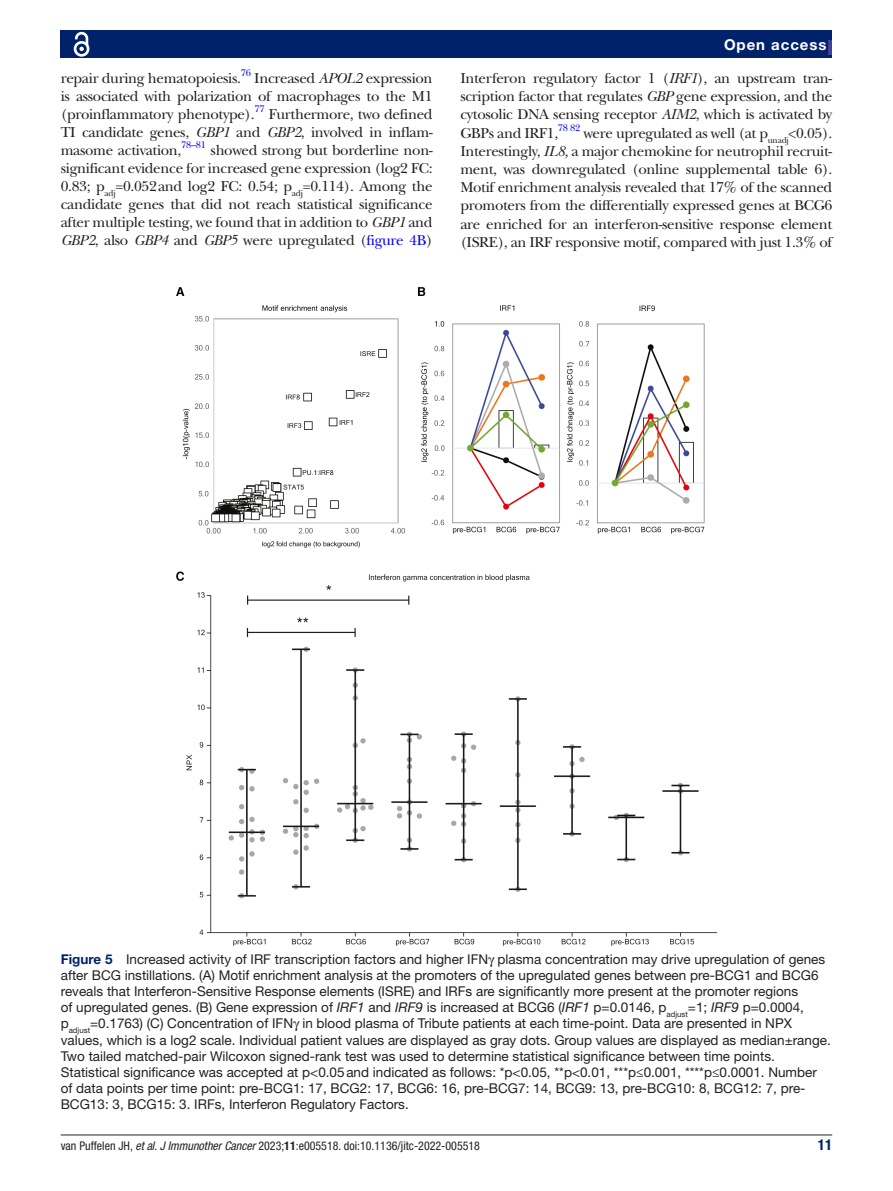
<style>
.page{position:relative;width:893px;height:1191px;background:#fff}
.page>*{position:absolute;margin:0;border:0;box-sizing:border-box;transform-origin:0 0}
.t1{font:15px/18px "New Baskerville";letter-spacing:-.025em;color:#231f20;text-align:justify}
.t2{font:700 15px "Helvetica Neue LT Std";letter-spacing:.065em;color:#fff}
.t3{font:700 condensed 15px "Helvetica Neue LT Std";color:#00226b}
.t4{font:13.5px/16.2px "Helvetica Neue LT Std";color:#231f20}
.t5{font:condensed 12px "Helvetica Neue LT Std";color:#231f20}
.t6{font:9.9px "New Baskerville";letter-spacing:-.02em;color:#00f}
.s1{font-style:italic}
.s2{color:#00f}
.s3{font-weight:700;color:#00226b}
.s4{font-weight:700}
</style>
<div class="page">
<hr style="left:61px;top:1134px;width:771px;height:1px;background:#231f20">
<div style="left:61px;top:31px;width:771px;height:27px;background:#00226b"></div>
<hr style="left:828px;top:40px;width:4px;height:15px;background:#414099">
<svg style="left:73px;top:31px;width:17px;height:26px"></svg>
<img style="left:176px;top:287px;width:540px;height:658px">
<p class="t6" style="left:241px;top:67px;width:12px">76</p>
<p class="t1" style="left:61px;top:69px;width:373px;text-indent:194px">Increased <span class="s1">APOL2</span> expression is associated with polarization of macrophages to the M1 (proinflammatory phenotype).</p>
<p class="t1" style="left:61px;top:69px;width:182px">repair during hematopoiesis.</p>
<p class="t6" style="left:254px;top:103px;width:12px">77</p>
<p class="t1" style="left:61px;top:105px;width:373px;text-indent:208px">Furthermore, two defined TI candidate genes, <span class="s1">GBP1</span> and <span class="s1">GBP2</span>, involved in inflam&shy;masome activation,</p>
<p class="t6" style="left:181px;top:139px;width:26px">78–81</p>
<p class="t1" style="left:61px;top:141px;width:373px;text-indent:150px">showed strong but borderline non&shy;significant evidence for increased gene expression (log2 FC:<br>0.83; p<sub>adj</sub>=0.052and log2 FC: 0.54; p<sub>adj</sub>=0.114). Among the candidate genes that did not reach statistical significance after multiple testing, we found that in addition to <span class="s1">GBP1</span> and <span class="s1">GBP2</span>, also <span class="s1">GBP4</span> and <span class="s1">GBP5</span> were upregulated (<span class="s2">figure 4B</span>)</p>
<p class="t2" style="left:724px;top:35px;width:104px">Open access</p>
<p class="t1" style="left:460px;top:69px;width:373px">Interferon regulatory factor 1 (<span class="s1">IRF1</span>), an upstream tran&shy;scription factor that regulates <span class="s1">GBP</span> gene expression, and the cytosolic DNA sensing receptor <span class="s1">AIM2</span>, which is activated by GBPs and IRF1,<sup>78</sup> <sup>82</sup> were upregulated as well (at p<sub>unadj</sub>&lt;0.05).<br>Interestingly, <span class="s1">IL8,</span> a major chemokine for neutrophil recruit&shy;ment, was downregulated (online supplemental table 6).<br>Motif enrichment analysis revealed that 17% of the scanned promoters from the differentially expressed genes at BCG6 are enriched for an interferon-sensitive response element (ISRE), an IRF responsive motif, compared with just 1.3% of</p>
<p class="t4" style="left:61px;top:950px;width:771px"><span class="s3">Figure 5</span> Increased activity of IRF transcription factors and higher IFN plasma concentration may drive upregulation of genes after BCG instillations. (A) Motif enrichment analysis at the promoters of the upregulated genes between pre-BCG1 and BCG6 reveals that Interferon-Sensitive Response elements (ISRE) and IRFs are significantly more present at the promoter regions<br>of upregulated genes. (B) Gene expression of <span class="s1">IRF1</span> and <span class="s1">IRF9</span> is increased at BCG6 (<span class="s1">IRF1</span> p=0.0146, p<sub>adjust</sub>=1; <span class="s1">IRF9</span> p=0.0004, p<sub>adjust</sub>=0.1763) (C) Concentration of IFN in blood plasma of Tribute patients at each time-point. Data are presented in NPX values, which is a log2 scale. Individual patient values are displayed as gray dots. Group values are displayed as median±range.<br>Two tailed matched-pair Wilcoxon signed-rank test was used to determine statistical significance between time points.<br>Statistical significance was accepted at p&lt;0.05and indicated as follows: *p&lt;0.05, **p&lt;0.01, ***p≤0.001, ****p≤0.0001. Number of data points per time point: pre-BCG1: 17, BCG2: 17, BCG6: 16, pre-BCG7: 14, BCG9: 13, pre-BCG10: 8, BCG12: 7, pre-BCG13: 3, BCG15: 3. IRFs, Interferon Regulatory Factors.</p>
<p class="t5" style="left:61px;top:1138px;width:421px">van Puffelen JH, <span class="s1">et al</span>. <span class="s1">J Immunother Cancer</span> 2023;<span class="s4">11</span>:e005518. doi:10.1136/jitc-2022-005518</p>
<p class="t3" style="left:818px;top:1135px;width:16px">11</p>
</div>
